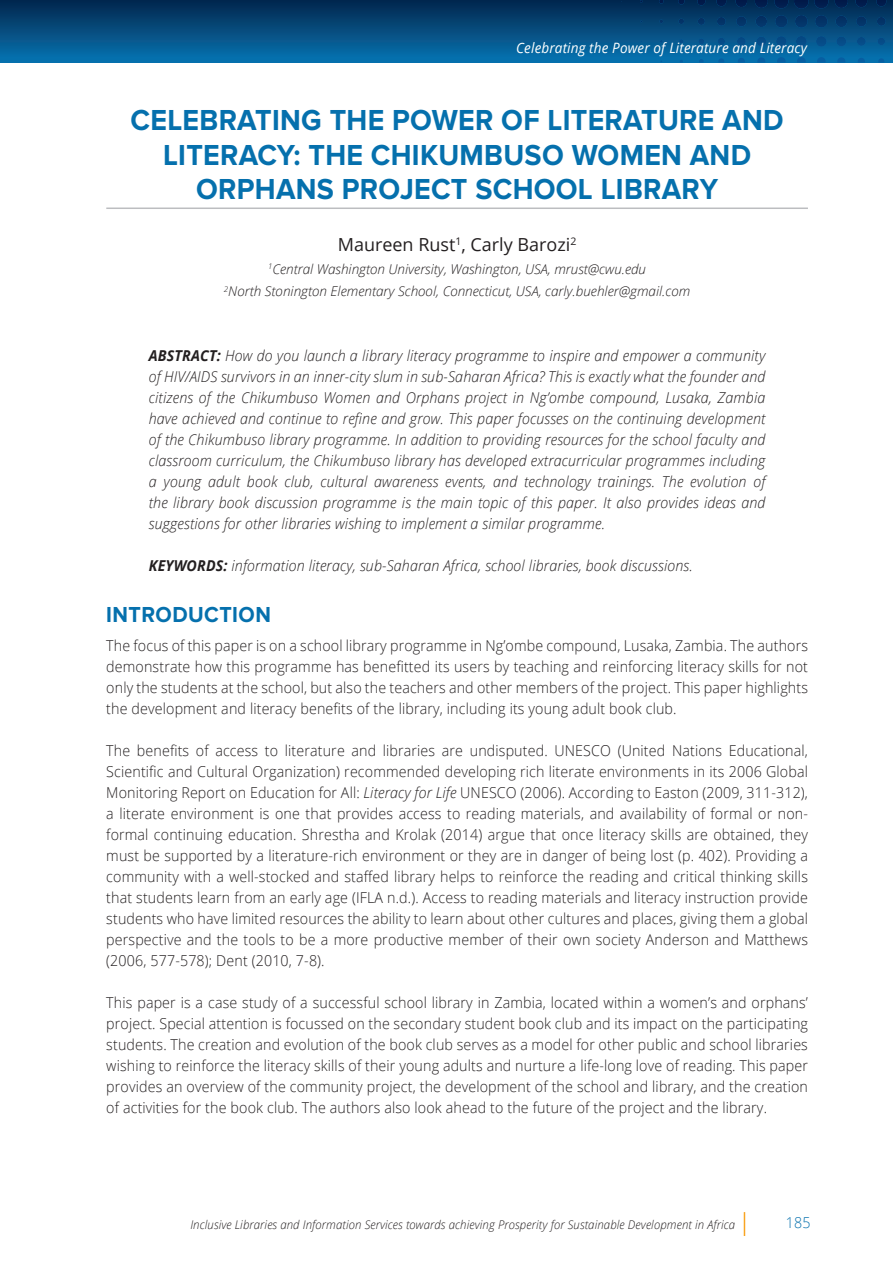
<style>
.page{position:relative;width:893px;height:1263px;background:#fff}
.page>*{position:absolute;margin:0;border:0;box-sizing:border-box;transform-origin:0 0}
.t1{font:700 30px/34.5px "Proxima Nova";letter-spacing:.01em;color:#0570ad;text-align:center;scale:.95 1}
.t2{font:700 22.5px "Proxima Nova";letter-spacing:.02em;color:#0570ad;scale:.95 1}
.t3{font:18px "Open Sans";color:#231f20}
.t4{font:300 15px/21px "Open Sans";letter-spacing:.01em;color:#231f20;text-align:justify;scale:.95 1}
.t5{font:italic 300 15px/21px "Open Sans";letter-spacing:.01em;color:#231f20;text-align:justify;scale:.95 1}
.t6{font:300 15px "Open Sans";color:#0570ad;scale:.95 1}
.t7{font:italic 14.25px "Open Sans";letter-spacing:.01em;color:#fff;scale:.95 1}
.t8{font:italic 300 13.5px/22.5px "Open Sans";color:#231f20;text-align:center}
.t9{font:italic 300 12px "Open Sans";letter-spacing:.01em;color:#231f20;scale:.95 1}
.s1{font-weight:700}
.s2{font-style:italic}
</style>
<div class="page">
<div style="left:0;top:0;width:893px;height:62px;background:linear-gradient(to bottom,#03264d,#0772b0)"></div>
<svg style="left:718px;top:58px;width:6px;height:4px"></svg>
<svg style="left:738px;top:58px;width:7px;height:4px"></svg>
<svg style="left:757px;top:57px;width:8px;height:5px"></svg>
<svg style="left:777px;top:57px;width:9px;height:5px"></svg>
<svg style="left:797px;top:57px;width:9px;height:5px"></svg>
<svg style="left:817px;top:57px;width:9px;height:5px"></svg>
<svg style="left:837px;top:57px;width:8px;height:5px"></svg>
<svg style="left:858px;top:58px;width:7px;height:4px"></svg>
<svg style="left:878px;top:58px;width:6px;height:4px"></svg>
<svg style="left:679px;top:39px;width:4px;height:5px"></svg>
<svg style="left:698px;top:38px;width:6px;height:6px"></svg>
<svg style="left:718px;top:38px;width:7px;height:7px"></svg>
<svg style="left:737px;top:37px;width:9px;height:9px"></svg>
<svg style="left:756px;top:37px;width:10px;height:9px"></svg>
<svg style="left:776px;top:36px;width:10px;height:11px"></svg>
<svg style="left:796px;top:36px;width:11px;height:11px"></svg>
<svg style="left:816px;top:36px;width:11px;height:11px"></svg>
<svg style="left:836px;top:36px;width:10px;height:10px"></svg>
<svg style="left:857px;top:37px;width:9px;height:9px"></svg>
<svg style="left:877px;top:38px;width:8px;height:7px"></svg>
<svg style="left:659px;top:20px;width:4px;height:3px"></svg>
<svg style="left:679px;top:19px;width:5px;height:5px"></svg>
<svg style="left:698px;top:18px;width:7px;height:7px"></svg>
<svg style="left:717px;top:17px;width:9px;height:9px"></svg>
<svg style="left:736px;top:16px;width:10px;height:11px"></svg>
<svg style="left:756px;top:16px;width:11px;height:11px"></svg>
<svg style="left:775px;top:15px;width:12px;height:13px"></svg>
<svg style="left:795px;top:15px;width:13px;height:13px"></svg>
<svg style="left:815px;top:15px;width:12px;height:13px"></svg>
<svg style="left:835px;top:16px;width:12px;height:11px"></svg>
<svg style="left:856px;top:16px;width:10px;height:11px"></svg>
<svg style="left:877px;top:17px;width:9px;height:9px"></svg>
<svg style="left:659px;top:0;width:4px;height:4px"></svg>
<svg style="left:678px;top:0;width:6px;height:5px"></svg>
<svg style="left:697px;top:0;width:8px;height:5px"></svg>
<svg style="left:716px;top:0;width:10px;height:6px"></svg>
<svg style="left:736px;top:0;width:11px;height:7px"></svg>
<svg style="left:755px;top:0;width:13px;height:8px"></svg>
<img style="left:774px;top:0;width:14px;height:8px">
<img style="left:794px;top:0;width:15px;height:9px">
<img style="left:814px;top:0;width:14px;height:9px">
<svg style="left:835px;top:0;width:13px;height:8px"></svg>
<svg style="left:855px;top:0;width:12px;height:7px"></svg>
<svg style="left:876px;top:0;width:10px;height:6px"></svg>
<svg style="left:744px;top:1212px;width:1px;height:24px"></svg>
<hr style="left:106px;top:207px;width:702px;height:2px;background:#bcbdc0">
<p class="t7" style="left:516px;top:38px;width:308px">Celebrating the Power of Literature and Literacy</p>
<h1 class="t1" style="left:131px;top:103px;width:689px">CELEBRATING THE POWER OF LITERATURE AND<br>LITERACY: THE CHIKUMBUSO WOMEN AND<br>ORPHANS PROJECT SCHOOL LIBRARY</h1>
<p class="t3" style="left:338px;top:232px;width:240px">Maureen Rust<sup>1</sup>, Carly Barozi<sup>2</sup></p>
<p class="t8" style="left:224px;top:257px;width:468px"><sup>1</sup>Central Washington University, Washington, USA, mrust@cwu.edu<br><sup>2</sup>North Stonington Elementary School, Connecticut, USA, carly.buehler@gmail.com</p>
<p class="t5" style="left:149px;top:344px;width:650px"><span class="s1">ABSTRACT:</span> How do you launch a library literacy programme to inspire and empower a community of HIV/AIDS survivors in an inner-city slum in sub-Saharan Africa? This is exactly what the founder and citizens of the Chikumbuso Women and Orphans project in Ng’ombe compound, Lusaka, Zambia have achieved and continue to refine and grow. This paper focusses on the continuing development of the Chikumbuso library programme. In addition to providing resources for the school faculty and classroom curriculum, the Chikumbuso library has developed extracurricular programmes including a young adult book club, cultural awareness events, and technology trainings. The evolution of the library book discussion programme is the main topic of this paper. It also provides ideas and suggestions for other libraries wishing to implement a similar programme.</p>
<p class="t5" style="left:149px;top:554px;width:574px"><span class="s1">KEYWORDS:</span> information literacy, sub-Saharan Africa, school libraries, book discussions.</p>
<h2 class="t2" style="left:106px;top:601px;width:175px">INTRODUCTION</h2>
<p class="t4" style="left:106px;top:635px;width:740px">The focus of this paper is on a school library programme in Ng’ombe compound, Lusaka, Zambia. The authors demonstrate how this programme has benefitted its users by teaching and reinforcing literacy skills for not only the students at the school, but also the teachers and other members of the project. This paper highlights the development and literacy benefits of the library, including its young adult book club.</p>
<p class="t4" style="left:106px;top:740px;width:740px">The benefits of access to literature and libraries are undisputed. UNESCO (United Nations Educational, Scientific and Cultural Organization) recommended developing rich literate environments in its 2006 Global Monitoring Report on Education for All: <span class="s2">Literacy for Life</span> UNESCO (2006). According to Easton (2009, 311-312), a literate environment is one that provides access to reading materials, and availability of formal or non&shy;formal continuing education. Shrestha and Krolak (2014) argue that once literacy skills are obtained, they must be supported by a literature-rich environment or they are in danger of being lost (p. 402). Providing a community with a well-stocked and staffed library helps to reinforce the reading and critical thinking skills that students learn from an early age (IFLA n.d.). Access to reading materials and literacy instruction provide students who have limited resources the ability to learn about other cultures and places, giving them a global perspective and the tools to be a more productive member of their own society Anderson and Matthews (2006, 577-578); Dent (2010, 7-8).</p>
<p class="t4" style="left:106px;top:992px;width:740px">This paper is a case study of a successful school library in Zambia, located within a women’s and orphans’ project. Special attention is focussed on the secondary student book club and its impact on the participating students. The creation and evolution of the book club serves as a model for other public and school libraries wishing to reinforce the literacy skills of their young adults and nurture a life-long love of reading. This paper provides an overview of the community project, the development of the school and library, and the creation of activities for the book club. The authors also look ahead to the future of the project and the library.</p>
<p class="t9" style="left:190px;top:1216px;width:575px">Inclusive Libraries and Information Services towards achieving Prosperity for Sustainable Development in Africa</p>
<p class="t6" style="left:786px;top:1212px;width:27px">185</p>
</div>
